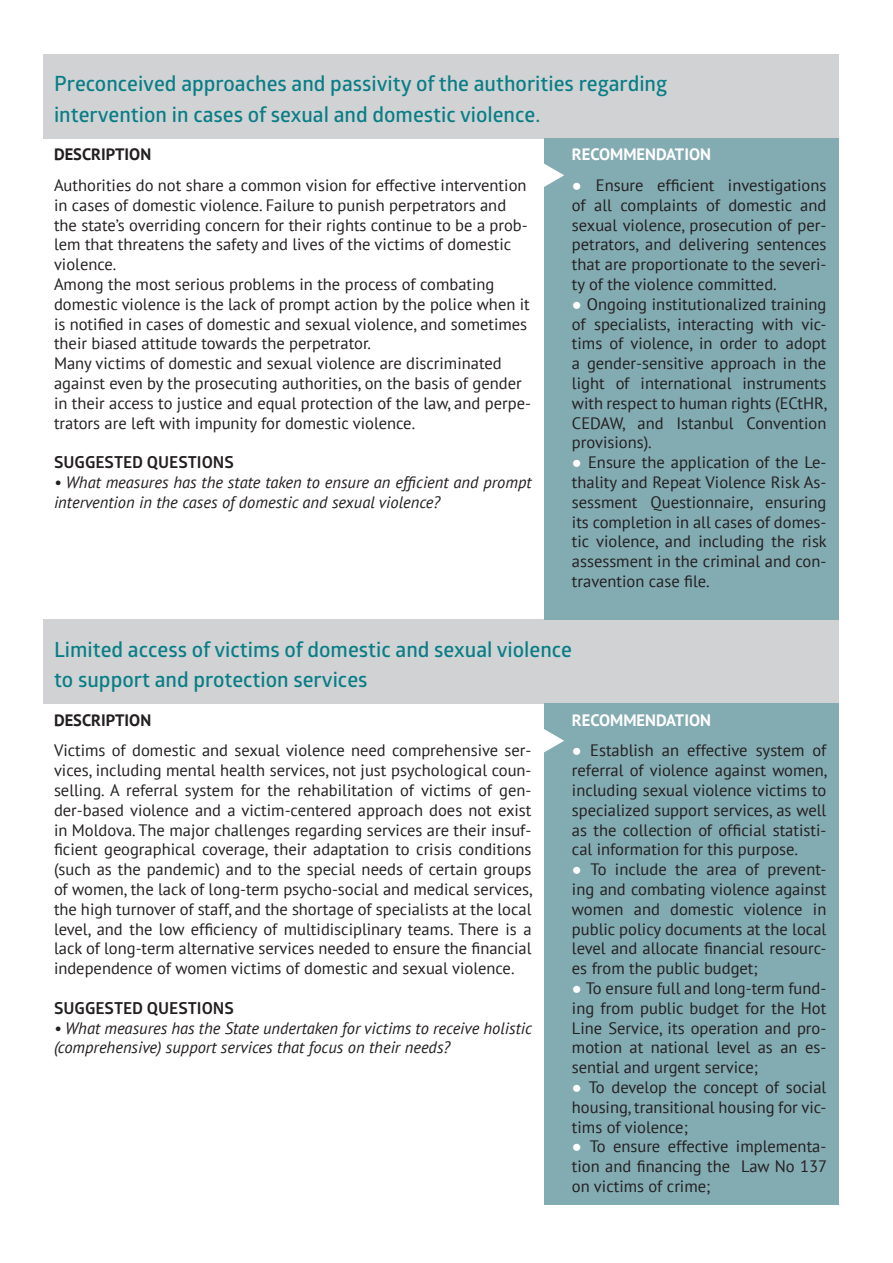
<style>
.page{position:relative;width:893px;height:1263px;background:#fff}
.page>*{position:absolute;margin:0;border:0;box-sizing:border-box;transform-origin:0 0}
.t1{font:21px/30.6px "Glober Semi Bold Free";color:#087e86}
.t2{font:16.5px/19.8px "PT Sans";color:#231f20;text-align:justify}
.t3{font:italic 16.5px/19.8px "PT Sans";color:#231f20}
.t4{font:700 16.5px "Glober";color:#231f20}
.t5{font:700 16.5px "PT Sans";color:#fff}
.t6{font:700 16.5px "PT Sans";color:#231f20}
.s1{font-family:"Arial";color:#fff}
</style>
<div class="page">
<div style="left:44px;top:619px;width:795px;height:85px;background:#d1d2d4"></div>
<div style="left:544px;top:704px;width:295px;height:501px;background:#83abb2"></div>
<svg style="left:544px;top:729px;width:20px;height:24px"></svg>
<div style="left:44px;top:54px;width:795px;height:84px;background:#d1d2d4"></div>
<div style="left:544px;top:138px;width:295px;height:481px;background:#83abb2"></div>
<svg style="left:544px;top:163px;width:20px;height:24px"></svg>
<p class="t1" style="left:54px;top:68px;width:615px">Preconceived approaches and passivity of the authorities regarding intervention in cases of sexual and domestic violence.</p>
<p class="t6" style="left:54px;top:144px;width:99px">DESCRIPTION</p>
<p class="t2" style="left:54px;top:175px;width:475px;text-align:left">Authorities do not share a common vision for effective intervention in cases of domestic violence. Failure to punish perpetrators and the state’s overriding concern for their rights continue to be a prob&shy;lem that threatens the safety and lives of the victims of domestic violence.</p>
<p class="t2" style="left:54px;top:274px;width:477px;text-align:left">Among the most serious problems in the process of combating domestic violence is the lack of prompt action by the police when it is notified in cases of domestic and sexual violence, and sometimes their biased attitude towards the perpetrator.</p>
<p class="t2" style="left:54px;top:353px;width:478px;text-align:left">Many victims of domestic and sexual violence are discriminated against even by the prosecuting authorities, on the basis of gender in their access to justice and equal protection of the law, and perpe&shy;trators are left with impunity for domestic violence.</p>
<p class="t4" style="left:54px;top:450px;width:181px">SUGGESTED QUESTIONS</p>
<p class="t3" style="left:54px;top:472px;width:479px">• What measures has the state taken to ensure an efficient and prompt intervention in the cases of domestic and sexual violence?</p>
<p class="t5" style="left:572px;top:144px;width:141px">RECOMMENDATION</p>
<p class="t2" style="left:572px;top:175px;width:256px"><span class="s1">●</span> Ensure efficient investigations of all complaints of domestic and sexual violence, prosecution of per&shy;petrators, and delivering sentences that are proportionate to the severi&shy;ty of the violence committed.</p>
<p class="t2" style="left:572px;top:294px;width:257px"><span class="s1">●</span> Ongoing institutionalized training of specialists, interacting with vic&shy;tims of violence, in order to adopt a gender-sensitive approach in the light of international instruments with respect to human rights (ECtHR, CEDAW, and Istanbul Convention provisions).</p>
<p class="t2" style="left:572px;top:452px;width:256px"><span class="s1">●</span> Ensure the application of the Le&shy;thality and Repeat Violence Risk As&shy;sessment Questionnaire, ensuring its completion in all cases of domes&shy;tic violence, and including the risk assessment in the criminal and con&shy;travention case file.</p>
<p class="t1" style="left:54px;top:633px;width:520px">Limited access of victims of domestic and sexual violence to support and protection services</p>
<p class="t6" style="left:54px;top:709px;width:99px">DESCRIPTION</p>
<p class="t2" style="left:54px;top:740px;width:480px">Victims of domestic and sexual violence need comprehensive ser&shy;vices, including mental health services, not just psychological coun&shy;selling. A referral system for the rehabilitation of victims of gen&shy;der-based violence and a victim-centered approach does not exist in Moldova. The major challenges regarding services are their insuf&shy;ficient geographical coverage, their adaptation to crisis conditions (such as the pandemic) and to the special needs of certain groups of women, the lack of long-term psycho-social and medical services, the high turnover of staff, and the shortage of specialists at the local level, and the low efficiency of multidisciplinary teams. There is a lack of long-term alternative services needed to ensure the financial independence of women victims of domestic and sexual violence.</p>
<p class="t4" style="left:54px;top:996px;width:181px">SUGGESTED QUESTIONS</p>
<p class="t3" style="left:54px;top:1018px;width:480px">• What measures has the State undertaken for victims to receive holistic (comprehensive) support services that focus on their needs?</p>
<p class="t5" style="left:572px;top:709px;width:141px">RECOMMENDATION</p>
<p class="t2" style="left:572px;top:740px;width:257px"><span class="s1">●</span> Establish an effective system of referral of violence against women, including sexual violence victims to specialized support services, as well as the collection of official statisti&shy;cal information for this purpose.</p>
<p class="t2" style="left:572px;top:859px;width:256px"><span class="s1">●</span> To include the area of prevent&shy;ing and combating violence against women and domestic violence in public policy documents at the local level and allocate financial resourc&shy;es from the public budget;</p>
<p class="t2" style="left:572px;top:978px;width:256px"><span class="s1">●</span> To ensure full and long-term fund&shy;ing from public budget for the Hot Line Service, its operation and pro&shy;motion at national level as an es&shy;sential and urgent service;</p>
<p class="t2" style="left:572px;top:1077px;width:256px"><span class="s1">●</span> To develop the concept of social housing, transitional housing for vic&shy;tims of violence;</p>
<p class="t2" style="left:572px;top:1136px;width:257px"><span class="s1">●</span> To ensure effective implementa&shy;tion and financing the Law No 137 on victims of crime;</p>
</div>
